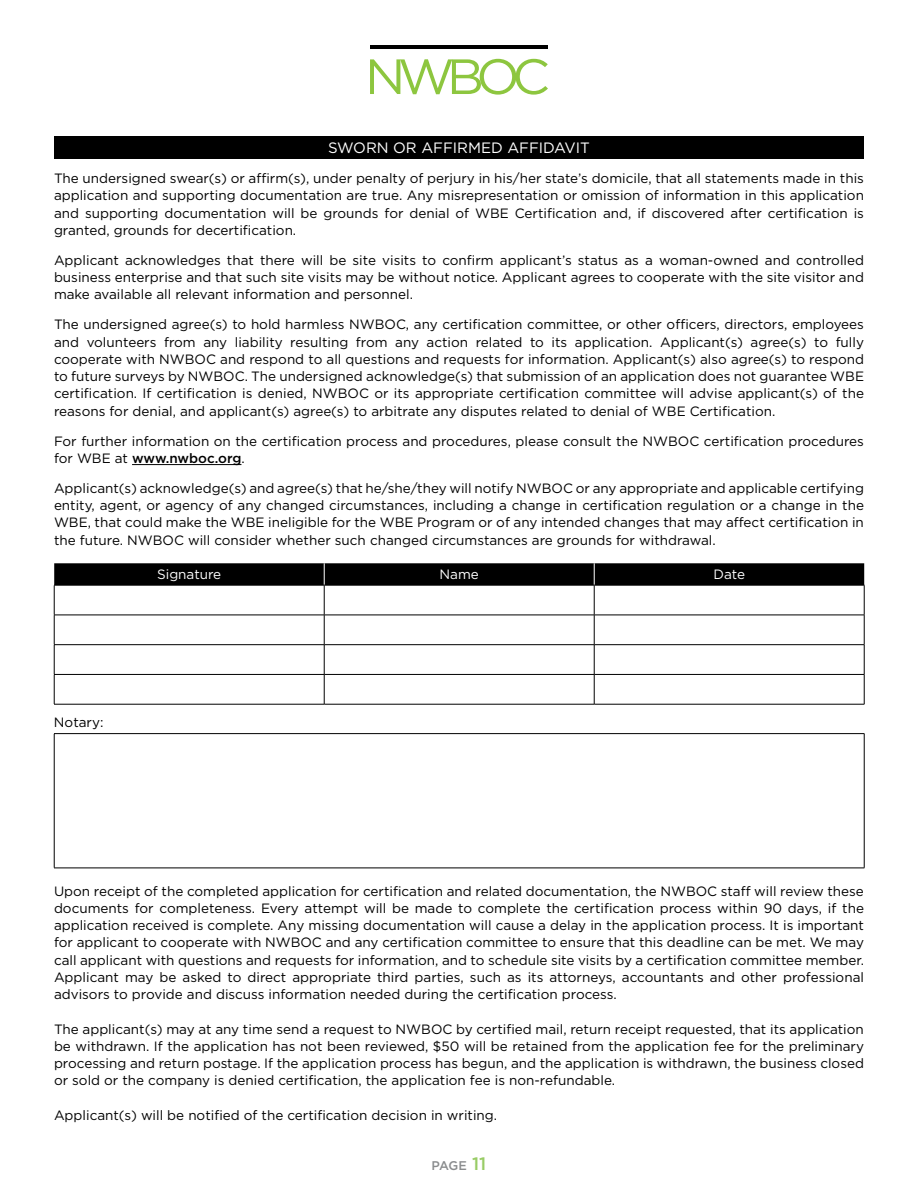
<style>
.page{position:relative;width:918px;height:1188px;background:#fff}
.page>*{position:absolute;margin:0;border:0;box-sizing:border-box;transform-origin:0 0}
.t1{font:15px "Gotham Greek";color:#fff}
.t2{font:13.5px/17.2px "Gotham Greek";color:#000;text-align:justify}
.t3{font:13.5px "Gotham Greek";color:#fff}
.t4{font:500 12.6px "Gotham Greek";color:#8a8c8e}
.s1{font-weight:500}
.s2{font-size:18px;color:#9c6}
</style>
<div class="page">
<hr style="left:370px;top:45px;width:178px;height:3px;background:#000">
<svg style="left:370px;top:59px;width:178px;height:36px"></svg>
<hr style="left:132px;top:464px;width:109px;height:1px;background:#000">
<div style="left:54px;top:136px;width:810px;height:23px;background:#000"></div>
<div style="left:54px;top:563px;width:810px;height:22px;background:#000"></div>
<hr style="left:54px;top:585px;width:270px;height:1px;background:#000">
<hr style="left:54px;top:585px;width:1px;height:30px;background:#000">
<hr style="left:324px;top:585px;width:270px;height:1px;background:#000">
<hr style="left:324px;top:585px;width:1px;height:30px;background:#000">
<hr style="left:594px;top:585px;width:270px;height:1px;background:#000">
<hr style="left:594px;top:585px;width:1px;height:30px;background:#000">
<hr style="left:864px;top:585px;width:1px;height:30px;background:#000">
<hr style="left:54px;top:615px;width:270px;height:1px;background:#000">
<hr style="left:324px;top:615px;width:270px;height:1px;background:#000">
<hr style="left:594px;top:615px;width:270px;height:1px;background:#000">
<hr style="left:54px;top:644px;width:270px;height:1px;background:#000">
<hr style="left:324px;top:644px;width:270px;height:1px;background:#000">
<hr style="left:594px;top:644px;width:270px;height:1px;background:#000">
<hr style="left:54px;top:674px;width:270px;height:1px;background:#000">
<svg style="left:54px;top:615px;width:1px;height:89px"></svg>
<hr style="left:324px;top:674px;width:270px;height:1px;background:#000">
<svg style="left:324px;top:615px;width:1px;height:89px"></svg>
<hr style="left:594px;top:674px;width:270px;height:1px;background:#000">
<svg style="left:594px;top:615px;width:1px;height:89px"></svg>
<svg style="left:864px;top:615px;width:1px;height:89px"></svg>
<hr style="left:54px;top:704px;width:270px;height:1px;background:#000">
<hr style="left:324px;top:704px;width:270px;height:1px;background:#000">
<hr style="left:594px;top:704px;width:270px;height:1px;background:#000">
<hr style="left:54px;top:733px;width:810px;height:1px;background:#000">
<hr style="left:54px;top:734px;width:1px;height:134px;background:#000">
<hr style="left:864px;top:734px;width:1px;height:134px;background:#000">
<hr style="left:54px;top:868px;width:810px;height:1px;background:#000">
<p class="t1" style="left:328px;top:139px;width:263px">SWORN OR AFFIRMED AFFIDAVIT</p>
<p class="t2" style="left:54px;top:169px;width:812px">The undersigned swear(s) or affirm(s), under penalty of perjury in his/her state’s domicile, that all statements made in this application and supporting documentation are true. Any misrepresentation or omission of information in this application and supporting documentation will be grounds for denial of WBE Certification and, if discovered after certification is granted, grounds for decertification.</p>
<p class="t2" style="left:54px;top:251px;width:812px">Applicant acknowledges that there will be site visits to confirm applicant’s status as a woman-owned and controlled business enterprise and that such site visits may be without notice. Applicant agrees to cooperate with the site visitor and make available all relevant information and personnel.</p>
<p class="t2" style="left:54px;top:316px;width:812px">The undersigned agree(s) to hold harmless NWBOC, any certification committee, or other officers, directors, employees and volunteers from any liability resulting from any action related to its application. Applicant(s) agree(s) to fully cooperate with NWBOC and respond to all questions and requests for information. Applicant(s) also agree(s) to respond to future surveys by NWBOC. The undersigned acknowledge(s) that submission of an application does not guarantee WBE certification. If certification is denied, NWBOC or its appropriate certification committee will advise applicant(s) of the reasons for denial, and applicant(s) agree(s) to arbitrate any disputes related to denial of WBE Certification.</p>
<p class="t2" style="left:54px;top:432px;width:811px">For further information on the certification process and procedures, please consult the NWBOC certification procedures for WBE at <span class="s1">www.nwboc.org</span>.</p>
<p class="t2" style="left:54px;top:479px;width:812px">Applicant(s) acknowledge(s) and agree(s) that he/she/they will notify NWBOC or any appropriate and applicable certifying entity, agent, or agency of any changed circumstances, including a change in certification regulation or a change in the WBE, that could make the WBE ineligible for the WBE Program or of any intended changes that may affect certification in the future. NWBOC will consider whether such changed circumstances are grounds for withdrawal.</p>
<p class="t3" style="left:157px;top:567px;width:66px">Signature</p>
<p class="t3" style="left:440px;top:567px;width:41px">Name</p>
<p class="t3" style="left:713px;top:567px;width:33px">Date</p>
<p class="t2" style="left:54px;top:714px;width:51px">Notary:</p>
<p class="t2" style="left:54px;top:882px;width:812px">Upon receipt of the completed application for certification and related documentation, the NWBOC staff will review these documents for completeness. Every attempt will be made to complete the certification process within 90 days, if the application received is complete. Any missing documentation will cause a delay in the application process. It is important for applicant to cooperate with NWBOC and any certification committee to ensure that this deadline can be met. We may call applicant with questions and requests for information, and to schedule site visits by a certification committee member.<br>Applicant may be asked to direct appropriate third parties, such as its attorneys, accountants and other professional advisors to provide and discuss information needed during the certification process.</p>
<p class="t2" style="left:54px;top:1020px;width:812px">The applicant(s) may at any time send a request to NWBOC by certified mail, return receipt requested, that its application be withdrawn. If the application has not been reviewed, $50 will be retained from the application fee for the preliminary processing and return postage. If the application process has begun, and the application is withdrawn, the business closed or sold or the company is denied certification, the application fee is non-refundable.</p>
<p class="t2" style="left:54px;top:1106px;width:445px">Applicant(s) will be notified of the certification decision in writing.</p>
<p class="t4" style="left:432px;top:1158px;width:56px">page <span class="s2">11</span></p>
</div>
